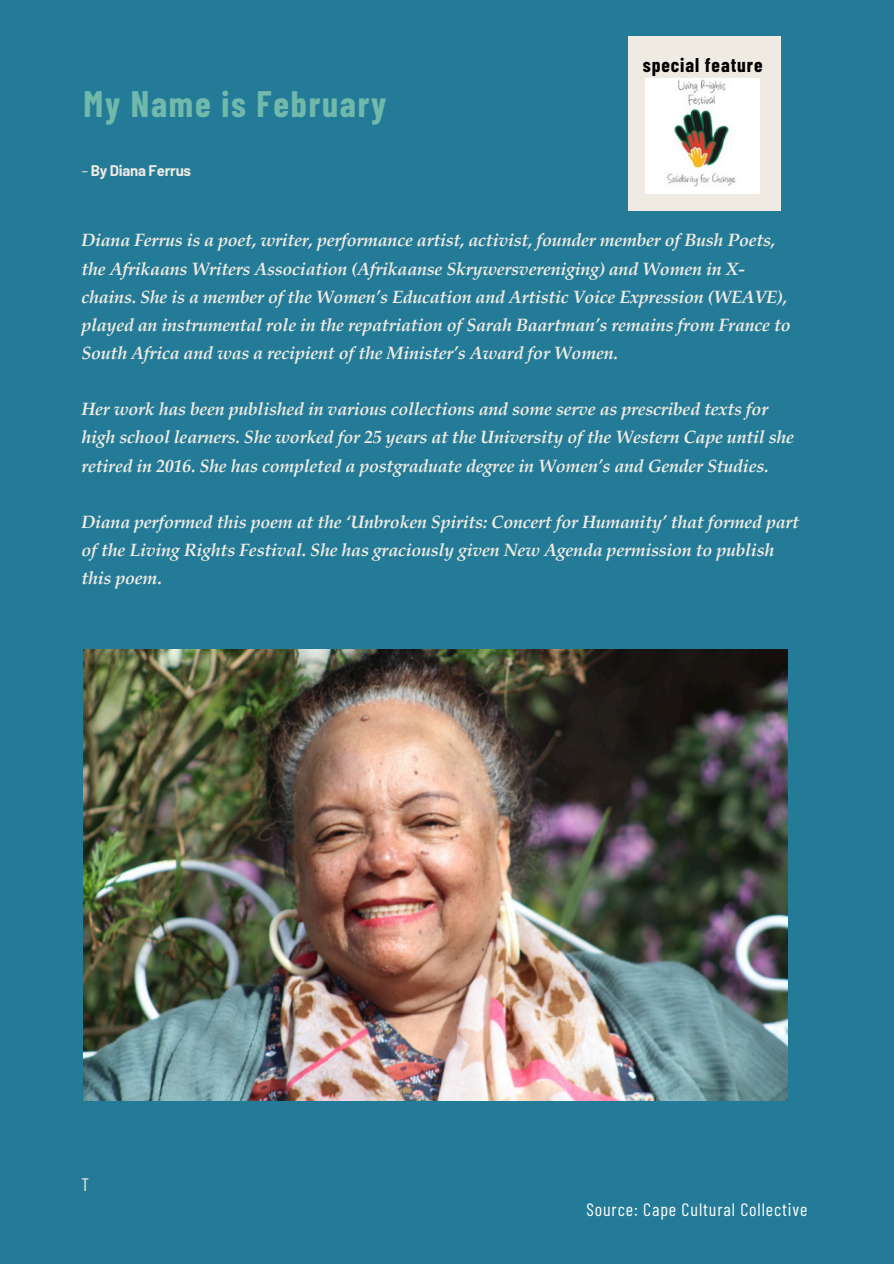
<style>
.page{position:relative;width:894px;height:1264px;background:#fff}
.page>*{position:absolute;margin:0;border:0;box-sizing:border-box;transform-origin:0 0}
.t1{font:700 36px "Barlow Condensed";letter-spacing:.05em;color:#70b9ab}
.t2{font:700 19.5px "Barlow Condensed";letter-spacing:.045em;color:#000}
.t3{font:italic 700 18px/28.2px "Palatino LT Pro";letter-spacing:-.015em;color:#efebe2}
.t4{font:18px "Barlow Condensed";letter-spacing:.05em;color:#fff}
.t5{font:18px "Barlow Condensed";color:#efebe2}
.t6{font:700 15px "Barlow";letter-spacing:-.015em;color:#efebe2}
.s1{font-weight:400}
</style>
<div class="page">
<div style="left:0;top:0;width:893px;height:1263px;background:#247b98"></div>
<img style="left:83px;top:649px;width:704px;height:451px">
<div style="left:628px;top:36px;width:152px;height:175px;background:#efebe2"></div>
<img style="left:645px;top:78px;width:114px;height:115px">
<h2 class="t1" style="left:83px;top:81px;width:304px">My Name is February</h2>
<p class="t6" style="left:81px;top:160px;width:111px"><span class="s1">–</span> By Diana Ferrus</p>
<h2 class="t2" style="left:642px;top:53px;width:121px">special feature</h2>
<h1 class="t3" style="left:81px;top:228px;width:710px">Diana Ferrus is a poet, writer, performance artist, activist, founder member of Bush Poets, the Afrikaans Writers Association (Afrikaanse Skrywersvereniging) and Women in X&shy;chains. She is a member of the Women’s Education and Artistic Voice Expression (WEAVE), played an instrumental role in the repatriation of Sarah Baartman’s remains from France to South Africa and was a recipient of the Minister’s Award for Women.</h1>
<p class="t3" style="left:81px;top:397px;width:713px">Her work has been published in various collections and some serve as prescribed texts for high school learners. She worked for 25 years at the University of the Western Cape until she retired in 2016. She has completed a postgraduate degree in Women’s and Gender Studies.</p>
<h2 class="t3" style="left:81px;top:510px;width:719px">Diana performed this poem at the ‘Unbroken Spirits: Concert for Humanity’ that formed part of the Living Rights Festival. She has graciously given New Agenda permission to publish this poem.</h2>
<h2 class="t5" style="left:81px;top:1172px;width:9px">T</h2>
<h2 class="t4" style="left:586px;top:1197px;width:222px">Source: Cape Cultural Collective</h2>
</div>
